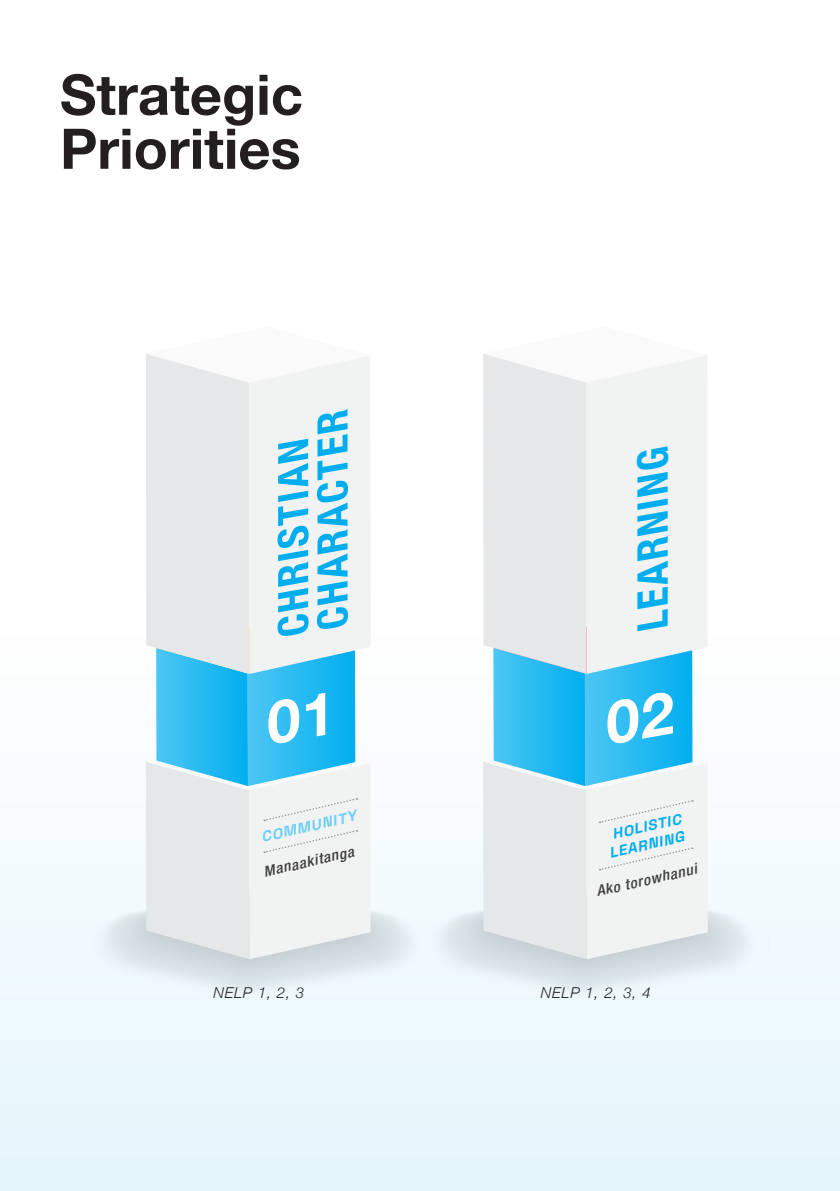
<style>
.page{position:relative;width:840px;height:1191px;background:#fff}
.page>*{position:absolute;margin:0;border:0;box-sizing:border-box;transform-origin:0 0}
.INTRO_TEXT_2020{font:700 56px/54px "Helvetica Neue";color:#231f20}
.INTRO_TEXT_2020-2{font:italic 700 condensed 42px "Helvetica Neue";color:#00aeef}
.INTRO_TEXT_2020-3{font:italic 300 15px "Helvetica Neue";letter-spacing:.05em;color:#231f20}
.INTRO_TEXT_2020-4{font:italic 500 condensed 14.6px "Helvetica Neue";color:#3e3e3f;scale:1.05 1}
.INTRO_TEXT_2020-5{font:italic 700 14.6px/17.6px "Space Grotesk";color:#00aeef;text-align:center;scale:1.05 1}
.INTRO_TEXT_2020-6{font:italic 700 14.6px "Space Grotesk";color:#6bcff6;scale:1.05 1}
</style>
<div class="page">
<div style="left:0;top:636px;width:839px;height:555px;background:linear-gradient(to bottom,#fefefe,#e4f5fc)"></div>
<svg style="left:89px;top:354px;width:679px;height:646px"></svg>
<p class="INTRO_TEXT_2020" style="left:60px;top:69px;width:244px">Strategic<br>Priorities</p>
<p class="INTRO_TEXT_2020-6" style="left:259px;top:826px;width:94px;rotate:-13deg">COMMUNITY</p>
<p class="INTRO_TEXT_2020-4" style="left:261px;top:863px;width:89px;rotate:-13deg">Manaakitanga</p>
<p class="INTRO_TEXT_2020-2" style="left:617px;top:628px;width:196px;rotate:-90deg">LEARNING</p>
<p class="INTRO_TEXT_2020-5" style="left:602px;top:826px;width:75px;rotate:-13deg">HOLISTIC<br>LEARNING</p>
<p class="INTRO_TEXT_2020-4" style="left:594px;top:883px;width:99px;rotate:-13deg">Ako torowhanui</p>
<p class="INTRO_TEXT_2020-3" style="left:213px;top:980px;width:92px">NELP 1, 2, 3</p>
<p class="INTRO_TEXT_2020-3" style="left:540px;top:980px;width:111px">NELP 1, 2, 3, 4</p>
</div>
